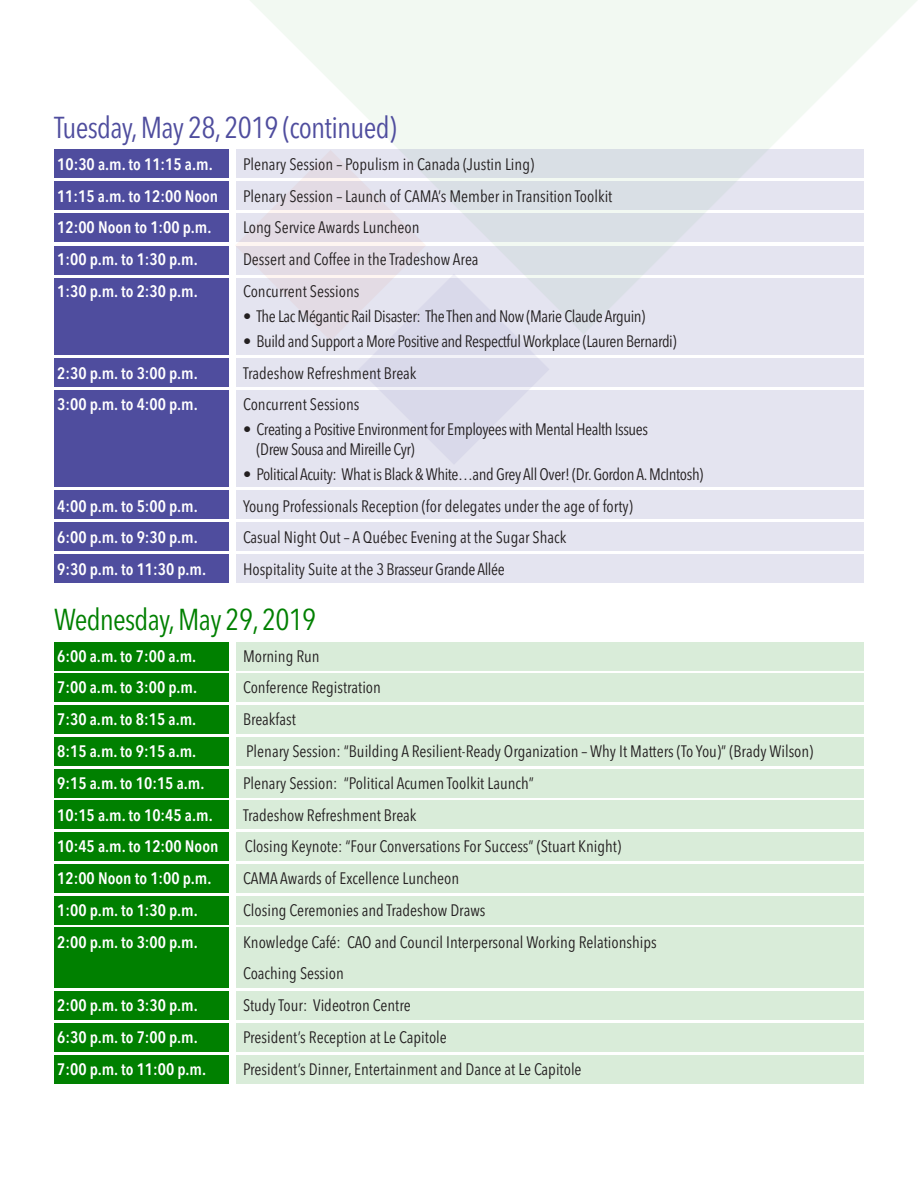
<style>
.page{position:relative;width:918px;height:1188px;background:#fff}
.page>*{position:absolute;margin:0;border:0;box-sizing:border-box;transform-origin:0 0}
.t1{font:30px "Avenir Next Condensed";letter-spacing:-.025em;color:#4f4d9e}
.t2{font:30px "Avenir Next Condensed";letter-spacing:-.025em;color:#008000}
.t3{font:16.5px "Avenir Next Condensed";color:#231f20}
.t4{font:600 16.5px "Avenir Next Condensed";color:#fff}
.t5{font:16.5px/19.5px "Avenir Next Condensed";letter-spacing:-.025em;color:#231f20}
</style>
<div class="page">
<svg style="left:236px;top:150px;width:313px;height:315px"></svg>
<svg style="left:249px;top:0;width:668px;height:278px;fill:#f2f9f2"></svg>
<div style="left:54px;top:642px;width:174px;height:28px;background:#008000"></div>
<div style="left:237px;top:642px;width:627px;height:28px;background:#d9ecd9"></div>
<div style="left:54px;top:674px;width:174px;height:28px;background:#008000"></div>
<div style="left:237px;top:674px;width:627px;height:28px;background:#d9ecd9"></div>
<div style="left:54px;top:705px;width:174px;height:29px;background:#008000"></div>
<div style="left:237px;top:705px;width:627px;height:29px;background:#d9ecd9"></div>
<div style="left:54px;top:737px;width:174px;height:29px;background:#008000"></div>
<div style="left:237px;top:737px;width:627px;height:29px;background:#d9ecd9"></div>
<div style="left:54px;top:769px;width:174px;height:28px;background:#008000"></div>
<div style="left:237px;top:769px;width:627px;height:28px;background:#d9ecd9"></div>
<div style="left:54px;top:801px;width:174px;height:28px;background:#008000"></div>
<div style="left:237px;top:801px;width:627px;height:28px;background:#d9ecd9"></div>
<div style="left:54px;top:832px;width:174px;height:29px;background:#008000"></div>
<div style="left:237px;top:832px;width:627px;height:29px;background:#d9ecd9"></div>
<div style="left:54px;top:864px;width:174px;height:29px;background:#008000"></div>
<div style="left:237px;top:864px;width:627px;height:29px;background:#d9ecd9"></div>
<div style="left:54px;top:896px;width:174px;height:28px;background:#008000"></div>
<div style="left:237px;top:896px;width:627px;height:28px;background:#d9ecd9"></div>
<div style="left:54px;top:928px;width:174px;height:60px;background:#008000"></div>
<div style="left:237px;top:928px;width:627px;height:60px;background:#d9ecd9"></div>
<div style="left:54px;top:991px;width:174px;height:29px;background:#008000"></div>
<div style="left:237px;top:991px;width:627px;height:29px;background:#d9ecd9"></div>
<div style="left:54px;top:1023px;width:174px;height:29px;background:#008000"></div>
<div style="left:237px;top:1023px;width:627px;height:29px;background:#d9ecd9"></div>
<div style="left:54px;top:1055px;width:174px;height:28px;background:#008000"></div>
<div style="left:237px;top:1055px;width:627px;height:28px;background:#d9ecd9"></div>
<div style="left:54px;top:278px;width:174px;height:76px;background:#4f4d9e"></div>
<div style="left:237px;top:278px;width:627px;height:76px;background:#e4e4f0"></div>
<div style="left:54px;top:390px;width:174px;height:96px;background:#4f4d9e"></div>
<div style="left:237px;top:390px;width:627px;height:96px;background:#e4e4f0"></div>
<div style="left:54px;top:490px;width:174px;height:28px;background:#4f4d9e"></div>
<div style="left:237px;top:490px;width:627px;height:28px;background:#e4e4f0"></div>
<div style="left:54px;top:522px;width:174px;height:28px;background:#4f4d9e"></div>
<div style="left:237px;top:522px;width:627px;height:28px;background:#e4e4f0"></div>
<div style="left:54px;top:554px;width:174px;height:29px;background:#4f4d9e"></div>
<div style="left:237px;top:554px;width:627px;height:29px;background:#e4e4f0"></div>
<div style="left:54px;top:358px;width:174px;height:28px;background:#4f4d9e"></div>
<div style="left:237px;top:358px;width:627px;height:28px;background:#e4e4f0"></div>
<div style="left:54px;top:149px;width:174px;height:29px;background:#4f4d9e"></div>
<div style="left:237px;top:149px;width:627px;height:29px;background:#d9dfe5"></div>
<div style="left:54px;top:182px;width:174px;height:28px;background:#4f4d9e"></div>
<div style="left:237px;top:182px;width:627px;height:28px;background:#e3dfe5"></div>
<div style="left:54px;top:214px;width:174px;height:28px;background:#4f4d9e"></div>
<div style="left:237px;top:214px;width:627px;height:28px;background:#e3dfe5"></div>
<div style="left:54px;top:246px;width:174px;height:28px;background:#4f4d9e"></div>
<div style="left:237px;top:246px;width:627px;height:28px;background:#e3e1ec"></div>
<p class="t1" style="left:54px;top:115px;width:344px">Tuesday, May 28, 2019 (continued)</p>
<p class="t4" style="left:57px;top:154px;width:157px">10:30 a.m. to 11:15 a.m.</p>
<p class="t3" style="left:243px;top:157px;width:293px">Plenary Session – Populism in Canada (Justin Ling)</p>
<p class="t4" style="left:57px;top:186px;width:163px">11:15 a.m. to 12:00 Noon</p>
<p class="t3" style="left:243px;top:189px;width:371px">Plenary Session – Launch of CAMA’s Member in Transition Toolkit</p>
<p class="t4" style="left:57px;top:218px;width:156px">12:00 Noon to 1:00 p.m.</p>
<p class="t3" style="left:243px;top:221px;width:178px">Long Service Awards Luncheon</p>
<p class="t4" style="left:57px;top:250px;width:142px">1:00 p.m. to 1:30 p.m.</p>
<p class="t3" style="left:243px;top:253px;width:237px">Dessert and Coffee in the Tradeshow Area</p>
<p class="t4" style="left:57px;top:282px;width:142px">1:30 p.m. to 2:30 p.m.</p>
<p class="t3" style="left:243px;top:285px;width:118px">Concurrent Sessions</p>
<p class="t5" style="left:243px;top:308px;width:404px">• The Lac Mégantic Rail Disaster: The Then and Now (Marie Claude Arguin)</p>
<p class="t5" style="left:243px;top:333px;width:435px">• Build and Support a More Positive and Respectful Workplace (Lauren Bernardi)</p>
<p class="t4" style="left:57px;top:363px;width:142px">2:30 p.m. to 3:00 p.m.</p>
<p class="t3" style="left:243px;top:366px;width:175px">Tradeshow Refreshment Break</p>
<p class="t4" style="left:57px;top:395px;width:142px">3:00 p.m. to 4:00 p.m.</p>
<p class="t3" style="left:243px;top:398px;width:118px">Concurrent Sessions</p>
<p class="t5" style="left:256px;top:421px;width:393px;text-indent:-14px">• Creating a Positive Environment for Employees with Mental Health Issues (Drew Sousa and Mireille Cyr)</p>
<p class="t5" style="left:243px;top:466px;width:462px">• Political Acuity: What is Black &amp; White…and Grey All Over! (Dr. Gordon A. McIntosh)</p>
<p class="t4" style="left:57px;top:496px;width:142px">4:00 p.m. to 5:00 p.m.</p>
<p class="t3" style="left:243px;top:499px;width:391px">Young Professionals Reception (for delegates under the age of forty)</p>
<p class="t4" style="left:57px;top:528px;width:142px">6:00 p.m. to 9:30 p.m.</p>
<p class="t3" style="left:243px;top:531px;width:325px">Casual Night Out – A Québec Evening at the Sugar Shack</p>
<p class="t4" style="left:57px;top:560px;width:150px">9:30 p.m. to 11:30 p.m.</p>
<p class="t3" style="left:243px;top:563px;width:263px">Hospitality Suite at the 3 Brasseur Grande Allée</p>
<p class="t2" style="left:54px;top:607px;width:264px">Wednesday, May 29, 2019</p>
<p class="t4" style="left:57px;top:646px;width:141px">6:00 a.m. to 7:00 a.m.</p>
<p class="t3" style="left:243px;top:649px;width:78px">Morning Run</p>
<p class="t4" style="left:57px;top:678px;width:141px">7:00 a.m. to 3:00 p.m.</p>
<p class="t3" style="left:243px;top:681px;width:139px">Conference Registration</p>
<p class="t4" style="left:57px;top:710px;width:141px">7:30 a.m. to 8:15 a.m.</p>
<p class="t3" style="left:243px;top:713px;width:54px">Breakfast</p>
<p class="t4" style="left:57px;top:742px;width:141px">8:15 a.m. to 9:15 a.m.</p>
<p class="t3" style="left:246px;top:744px;width:569px">Plenary Session: “Building A Resilient-Ready Organization – Why It Matters (To You)” (Brady Wilson)</p>
<p class="t4" style="left:57px;top:773px;width:149px">9:15 a.m. to 10:15 a.m.</p>
<p class="t3" style="left:243px;top:776px;width:293px">Plenary Session: “Political Acumen Toolkit Launch”</p>
<p class="t4" style="left:57px;top:805px;width:157px">10:15 a.m. to 10:45 a.m.</p>
<p class="t3" style="left:243px;top:808px;width:175px">Tradeshow Refreshment Break</p>
<p class="t4" style="left:57px;top:837px;width:163px">10:45 a.m. to 12:00 Noon</p>
<p class="t3" style="left:245px;top:840px;width:378px">Closing Keynote: “Four Conversations For Success” (Stuart Knight)</p>
<p class="t4" style="left:57px;top:869px;width:156px">12:00 Noon to 1:00 p.m.</p>
<p class="t3" style="left:243px;top:872px;width:218px">CAMA Awards of Excellence Luncheon</p>
<p class="t4" style="left:57px;top:901px;width:142px">1:00 p.m. to 1:30 p.m.</p>
<p class="t3" style="left:243px;top:903px;width:244px">Closing Ceremonies and Tradeshow Draws</p>
<p class="t4" style="left:57px;top:932px;width:142px">2:00 p.m. to 3:00 p.m.</p>
<p class="t3" style="left:243px;top:935px;width:415px">Knowledge Café: CAO and Council Interpersonal Working Relationships</p>
<p class="t3" style="left:243px;top:967px;width:102px">Coaching Session</p>
<p class="t4" style="left:57px;top:996px;width:142px">2:00 p.m. to 3:30 p.m.</p>
<p class="t3" style="left:243px;top:999px;width:169px">Study Tour: Videotron Centre</p>
<p class="t4" style="left:57px;top:1028px;width:142px">6:30 p.m. to 7:00 p.m.</p>
<p class="t3" style="left:243px;top:1031px;width:205px">President’s Reception at Le Capitole</p>
<p class="t4" style="left:57px;top:1060px;width:150px">7:00 p.m. to 11:00 p.m.</p>
<p class="t3" style="left:243px;top:1062px;width:340px">President’s Dinner, Entertainment and Dance at Le Capitole</p>
</div>
